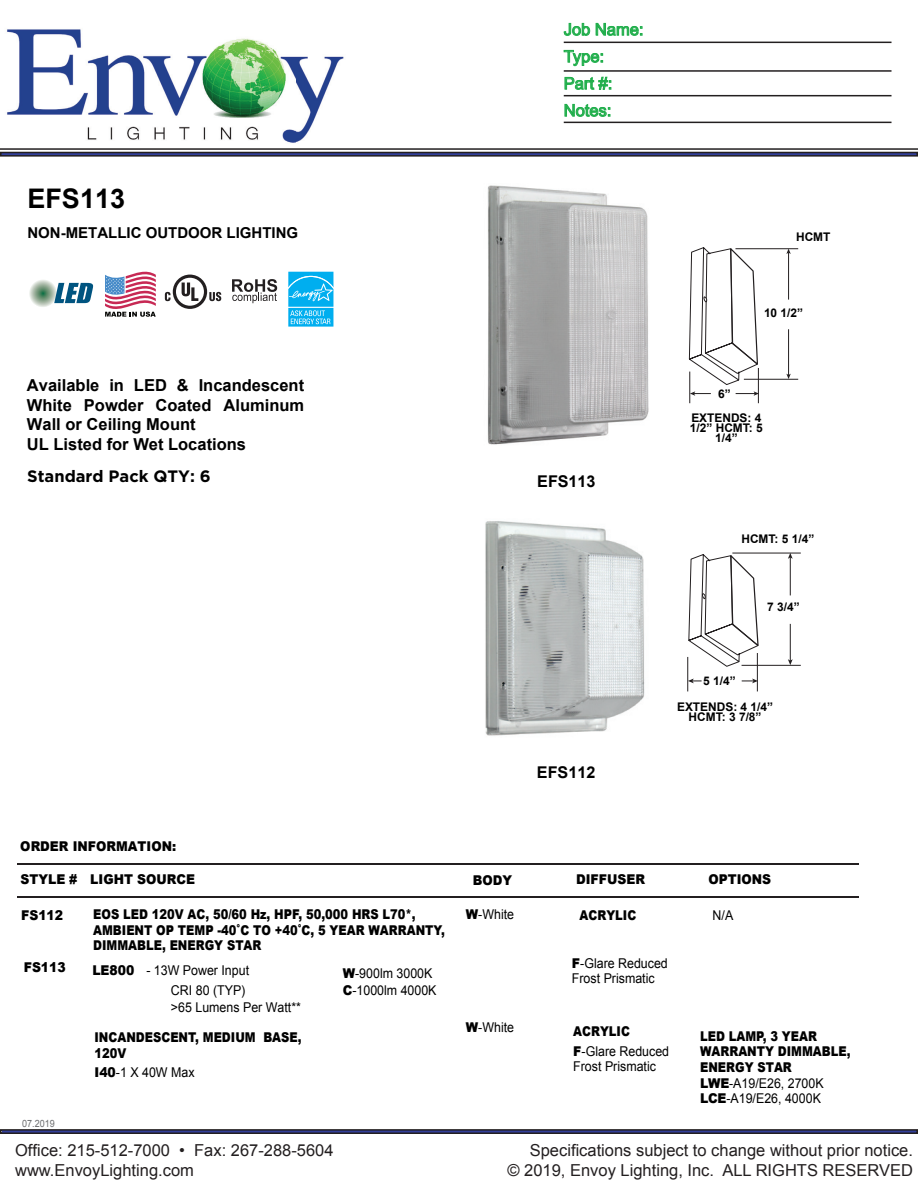
<style>
.page{position:relative;width:918px;height:1188px;background:#fff}
.page>*{position:absolute;margin:0;border:0;box-sizing:border-box;transform-origin:0 0}
.t1{font:700 27px "Arial";color:#000}
.t2{font:16.5px/19.8px "Arial";color:#231f20;text-align:right}
.t3{font:700 16.5px/19.8px "Arial";color:#000}
.t4{font:16.5px/27px "Arial";color:#20ae4b}
.t5{font:700 16.5px "Gotham HTF";color:#000}
.t6{font:700 16.2px "Arial";color:#000}
.t7{font:700 15px "Arial";color:#000}
.t8{font:900 13.5px/15.5px "Arial";color:#000;scale:.85 1}
.t9{font:13.5px/15px "Arial";color:#000;scale:.92 1}
.t10{font:900 13.5px "Arial";color:#000;scale:.92 1}
.t11{font:900 13.5px "Arial";color:#000;scale:.92 1}
.t12{font:700 11.85px/26px "Arial";color:#000;text-align:center}
.t13{font:10.05px "Arial";color:#6d6e70;scale:.9 1}
.s1{font-style:inherit}
.s2{font-weight:900}
.s3{font-weight:400}
</style>
<div class="page">
<img style="left:7px;top:29px;width:337px;height:114px">
<hr style="left:0;top:148px;width:918px;height:2px;background:#231f20">
<div style="left:0;top:152px;width:918px;height:5px;border:2px solid #231f20"></div>
<div style="left:0;top:1129px;width:918px;height:5px;border:2px solid #231f20"></div>
<svg style="left:563px;top:23px;width:79px;height:13px"></svg>
<svg style="left:563px;top:50px;width:40px;height:16px"></svg>
<svg style="left:564px;top:76px;width:47px;height:14px"></svg>
<svg style="left:564px;top:104px;width:46px;height:13px"></svg>
<hr style="left:564px;top:42px;width:328px;height:1px;background:#231f20">
<hr style="left:564px;top:70px;width:328px;height:2px;background:#231f20">
<hr style="left:564px;top:95px;width:328px;height:1px;background:#231f20">
<hr style="left:564px;top:122px;width:328px;height:1px;background:#231f20">
<hr style="left:742px;top:665px;width:59px;height:1px;background:#231f20">
<hr style="left:732px;top:553px;width:69px;height:1px;background:#231f20">
<hr style="left:790px;top:624px;width:1px;height:37px;background:#231f20">
<svg style="left:788px;top:659px;width:5px;height:6px"></svg>
<hr style="left:790px;top:557px;width:1px;height:38px;background:#231f20">
<svg style="left:788px;top:553px;width:5px;height:6px"></svg>
<hr style="left:687px;top:657px;width:1px;height:34px;background:#231f20">
<hr style="left:757px;top:653px;width:1px;height:38px;background:#231f20">
<svg style="left:742px;top:679px;width:16px;height:4px"></svg>
<svg style="left:688px;top:679px;width:14px;height:4px"></svg>
<svg style="left:687px;top:553px;width:73px;height:114px"></svg>
<hr style="left:744px;top:379px;width:54px;height:1px;background:#231f20">
<hr style="left:735px;top:248px;width:63px;height:1px;background:#231f20">
<hr style="left:788px;top:329px;width:1px;height:46px;background:#231f20">
<svg style="left:786px;top:374px;width:5px;height:5px"></svg>
<hr style="left:788px;top:252px;width:1px;height:48px;background:#231f20">
<svg style="left:786px;top:249px;width:5px;height:5px"></svg>
<hr style="left:690px;top:372px;width:1px;height:31px;background:#231f20">
<hr style="left:758px;top:368px;width:1px;height:35px;background:#231f20">
<svg style="left:688px;top:247px;width:71px;height:149px"></svg>
<img style="left:487px;top:185px;width:162px;height:260px">
<img style="left:485px;top:521px;width:160px;height:215px">
<svg style="left:288px;top:271px;width:46px;height:56px"></svg>
<svg style="left:288px;top:324px;width:45px;height:3px"></svg>
<svg style="left:288px;top:272px;width:45px;height:52px;background:#2ebcf1"></svg>
<svg style="left:28px;top:278px;width:29px;height:29px"></svg>
<svg style="left:54px;top:283px;width:39px;height:20px"></svg>
<svg style="left:209px;top:292px;width:12px;height:9px"></svg>
<svg style="left:173px;top:275px;width:34px;height:34px"></svg>
<div style="left:176px;top:278px;width:28px;height:28px;background:#fff;border-radius:50%"></div>
<svg style="left:182px;top:283px;width:16px;height:18px"></svg>
<svg style="left:165px;top:292px;width:6px;height:9px"></svg>
<svg style="left:232px;top:279px;width:45px;height:24px"></svg>
<svg style="left:105px;top:272px;width:51px;height:45px"></svg>
<hr style="left:17px;top:896px;width:842px;height:1px;background:#231f20">
<hr style="left:17px;top:863px;width:842px;height:1px;background:#231f20">
<h1 class="t1" style="left:27px;top:181px;width:99px">EFS113</h1>
<p class="t7" style="left:27px;top:223px;width:272px">NON-METALLIC OUTDOOR LIGHTING</p>
<p class="t3" style="left:27px;top:376px;width:279px">Available in LED &amp; Incandescent<br>White Powder Coated Aluminum<br>Wall or Ceiling Mount<br>UL Listed for Wet Locations</p>
<p class="t5" style="left:27px;top:467px;width:185px">Standard Pack QTY: 6</p>
<p class="t11" style="left:20px;top:836px;width:171px">ORDER INFORMATION:</p>
<p class="t4" style="left:564px;top:16px;width:81px">Job Name:<br>Type:<br>Part #:<br>Notes:</p>
<p class="t6" style="left:537px;top:471px;width:60px">EFS113</p>
<p class="t6" style="left:537px;top:761px;width:60px">EFS112</p>
<p class="t12" style="left:796px;top:225px;width:36px">HCMT</p>
<p class="t12" style="left:764px;top:300px;width:41px">10 1/2”</p>
<p class="t12" style="left:691px;top:382px;width:72px;line-height:23.7px">6”<br>EXTENDS: 4</p>
<p class="t12" style="left:690px;top:423px;width:74px;line-height:10.4px">1/2” HCMT: 5<br>1/4”</p>
<p class="t12" style="left:741px;top:526px;width:74px">HCMT: 5 1/4”</p>
<p class="t12" style="left:767px;top:594px;width:34px">7 3/4”</p>
<p class="t12" style="left:677px;top:668px;width:97px;text-align:left;text-indent:26px">5 1/4”<br>EXTENDS: 4 1/4”</p>
<p class="t12" style="left:689px;top:704px;width:74px">HCMT: 3 7/8”</p>
<p class="t10" style="left:20px;top:870px;width:191px">STYLE # LIGHT SOURCE</p>
<p class="t10" style="left:473px;top:871px;width:44px">BODY</p>
<p class="t10" style="left:576px;top:870px;width:77px">DIFFUSER</p>
<p class="t10" style="left:708px;top:870px;width:70px">OPTIONS</p>
<p class="t10" style="left:21px;top:905px;width:47px">FS112</p>
<p class="t8" style="left:93px;top:906px;width:415px">EOS LED 120V AC, 50/60 Hz, HPF, 50,000 H<span class="s1">RS L70*,<br>AMBIENT OP</span> TEMP -40˚C TO +40˚C, 5 YEAR WARRANTY,<br>DIMMABLE, ENERGY STAR</p>
<p class="t9" style="left:466px;top:907px;width:54px"><span class="s2">W</span>-White</p>
<p class="t8" style="left:580px;top:907px;width:68px">ACRYLIC</p>
<p class="t9" style="left:572px;top:956px;width:106px"><span class="s2">F</span>-Glare Reduced<br>Frost Prismatic</p>
<p class="t9" style="left:713px;top:907px;width:24px">N/A</p>
<p class="t10" style="left:24px;top:957px;width:47px">FS113</p>
<p class="t9" style="left:92px;top:960px;width:172px;line-height:20.2px;text-align:right"><span class="s2">LE800</span> - 13W Power Input<br>CRI 80 (TYP)</p>
<p class="t9" style="left:171px;top:1000px;width:143px">&gt;65 Lumens Per Watt**</p>
<p class="t9" style="left:343px;top:966px;width:104px;line-height:16.6px"><span class="s2">W</span>-900lm 3000K<br><span class="s2">C</span>-1000lm 4000K</p>
<p class="t13" style="left:22px;top:1117px;width:38px">07.2019</p>
<p class="t8" style="left:95px;top:1029px;width:245px;line-height:16.2px">INCANDESCENT, MEDIUM BASE,<br>120V</p>
<p class="t9" style="left:95px;top:1065px;width:110px"><span class="s2">I40</span>-1 X 40W Max</p>
<p class="t2" style="left:15px;top:1140px;width:320px;text-align:left">Office: 215-512-7000 • Fax: 267-288-5604 www.EnvoyLighting.com</p>
<p class="t9" style="left:466px;top:1020px;width:54px"><span class="s2">W</span>-White</p>
<p class="t9" style="left:573px;top:1021px;width:106px;line-height:20.5px"><span class="s2">ACRYLIC<br>F</span>-Glare Reduced</p>
<p class="t9" style="left:573px;top:1059px;width:92px">Frost Prismatic</p>
<p class="t8" style="left:700px;top:1028px;width:179px">LED LAMP, 3 YEAR<br>WARRANTY DIMMABLE,<br>ENERGY STAR<br>LWE<span class="s3">-A19/E26, 2700K<br></span>LCE<span class="s3">-A19/E26, 4000K</span></p>
<p class="t2" style="left:508px;top:1140px;width:407px">Specifications subject to change without prior notice.<br>© 2019, Envoy Lighting, Inc. ALL RIGHTS RESERVED</p>
</div>
